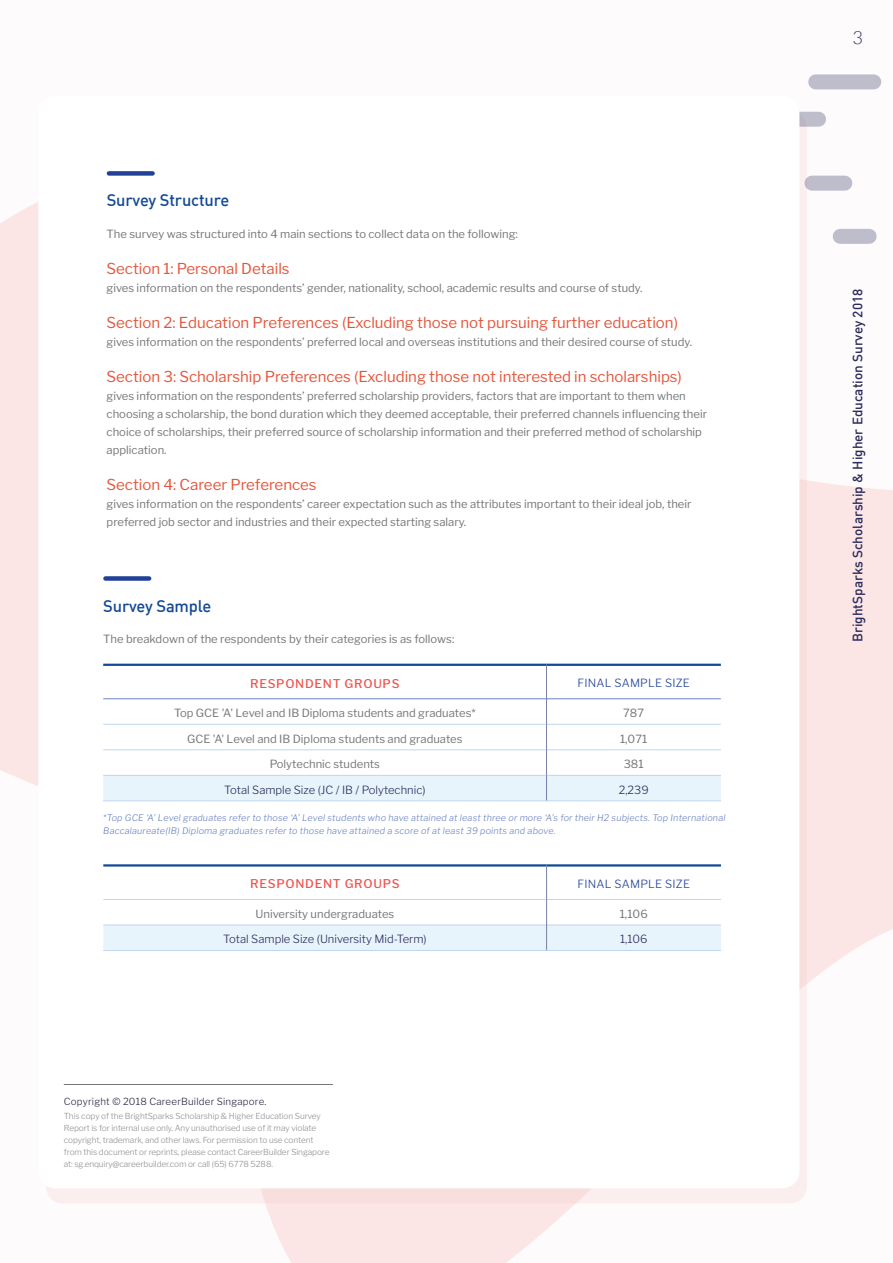
<style>
.page{position:relative;width:893px;height:1263px;background:#fff}
.page>*{position:absolute;margin:0;border:0;box-sizing:border-box;transform-origin:0 0}
.t1{font:300 18px "Lato";color:#2c2b5d}
.t2{font:500 16.5px "DIN";letter-spacing:-.01em;color:#134995}
.t3{font:15px "Libre Franklin";color:#e4563b}
.t4{font:500 13.5px "DIN";color:#2c2b5d}
.t5{font:500 12px "Libre Franklin";letter-spacing:.06em;color:#ee5450}
.t6{font:11.25px/18px "Libre Franklin";color:#757679}
.t7{font:300 11.25px "Libre Franklin";color:#2c2b5d}
.t8{font:300 11.25px "Libre Franklin";letter-spacing:.02em;color:#214198}
.t9{font:300 9.75px "Libre Franklin";letter-spacing:.02em;color:#272742}
.t10{font:italic 300 9px/12.8px "Libre Franklin";letter-spacing:.02em;color:#6882c1}
.t11{font:300 8.25px/12px "Libre Franklin";letter-spacing:-.01em;color:#8d8f92}
</style>
<div class="page">
<div style="left:0;top:0;width:893px;height:1263px;background:linear-gradient(to bottom,#fcf3f3,#fcf1f1)"></div>
<div style="left:46px;top:111px;width:761px;height:1092px;background:linear-gradient(to right,#f9e8e6,#f9e8e6);border-radius:18px"></div>
<div style="left:781px;top:112px;width:38px;height:15px;background:#bebdcb"></div>
<div style="left:816px;top:74px;width:58px;height:15px;background:#bebdcb"></div>
<div style="left:812px;top:176px;width:33px;height:15px;background:#bebdcb"></div>
<div style="left:840px;top:229px;width:29px;height:15px;background:#bebdcb"></div>
<div style="left:38px;top:96px;width:761px;height:1092px;background:#fff;border-radius:18px"></div>
<hr style="left:64px;top:1084px;width:269px;height:1px;background:#757679">
<div style="left:109px;top:171px;width:44px;height:5px;background:#214198"></div>
<div style="left:105px;top:576px;width:44px;height:5px;background:#214198"></div>
<hr style="left:103px;top:698px;width:443px;height:1px;background:#6983c1">
<hr style="left:547px;top:698px;width:174px;height:1px;background:#6983c1">
<hr style="left:103px;top:664px;width:443px;height:2px;background:#114a97">
<hr style="left:546px;top:664px;width:175px;height:2px;background:#114a97">
<hr style="left:546px;top:666px;width:1px;height:33px;background:#797fa7">
<svg style="left:103px;top:699px;width:618px;height:102px"></svg>
<hr style="left:103px;top:950px;width:444px;height:1px;background:#c1d5ee">
<hr style="left:547px;top:950px;width:174px;height:1px;background:#c1d5ee">
<hr style="left:103px;top:864px;width:444px;height:2px;background:#114a97">
<hr style="left:547px;top:864px;width:174px;height:2px;background:#114a97">
<hr style="left:546px;top:866px;width:1px;height:33px;background:#797fa7">
<svg style="left:103px;top:899px;width:618px;height:51px"></svg>
<h2 class="t2" style="left:107px;top:190px;width:124px">Survey Structure</h2>
<p class="t6" style="left:107px;top:225px;width:413px">The survey was structured into 4 main sections to collect data on the following:</p>
<h3 class="t3" style="left:107px;top:260px;width:184px">Section 1: Personal Details</h3>
<p class="t6" style="left:107px;top:279px;width:537px">gives information on the respondents’ gender, nationality, school, academic results and course of study.</p>
<h3 class="t3" style="left:107px;top:314px;width:573px">Section 2: Education Preferences (Excluding those not pursuing further education)</h3>
<p class="t6" style="left:107px;top:333px;width:587px">gives information on the respondents’ preferred local and overseas institutions and their desired course of study.</p>
<h3 class="t3" style="left:107px;top:368px;width:577px">Section 3: Scholarship Preferences (Excluding those not interested in scholarships)</h3>
<p class="t6" style="left:107px;top:387px;width:602px">gives information on the respondents’ preferred scholarship providers, factors that are important to them when choosing a scholarship, the bond duration which they deemed acceptable, their preferred channels influencing their choice of scholarships, their preferred source of scholarship information and their preferred method of scholarship application.</p>
<h3 class="t3" style="left:107px;top:476px;width:211px">Section 4: Career Preferences</h3>
<p class="t6" style="left:107px;top:495px;width:586px">gives information on the respondents’ career expectation such as the attributes important to their ideal job, their preferred job sector and industries and their expected starting salary.</p>
<h2 class="t2" style="left:103px;top:595px;width:110px">Survey Sample</h2>
<p class="t6" style="left:103px;top:630px;width:353px">The breakdown of the respondents by their categories is as follows:</p>
<p class="t5" style="left:250px;top:676px;width:151px">RESPONDENT GROUPS</p>
<p class="t8" style="left:577px;top:676px;width:112px">Final Sample Size</p>
<p class="t6" style="left:174px;top:704px;width:303px">Top GCE 'A' Level and IB Diploma students and graduates*</p>
<p class="t6" style="left:623px;top:704px;width:22px">787</p>
<p class="t6" style="left:187px;top:729px;width:277px">GCE 'A' Level and IB Diploma students and graduates</p>
<p class="t6" style="left:620px;top:729px;width:29px">1,071</p>
<p class="t6" style="left:270px;top:755px;width:112px">Polytechnic students</p>
<p class="t6" style="left:624px;top:755px;width:21px">381</p>
<p class="t7" style="left:224px;top:783px;width:203px">Total Sample Size (JC / I B / Polytechnic)</p>
<p class="t7" style="left:619px;top:783px;width:31px">2,239</p>
<p class="t10" style="left:103px;top:812px;width:624px">*Top GCE ‘A’ Level graduates refer to those ‘A’ Level students who have attained at least three or more ‘A’s for their H2 subjects. Top International<br>Baccalaureate(IB) Diploma graduates refer to those have attained a score of at least 39 points and above.</p>
<p class="t5" style="left:250px;top:877px;width:151px">RESPONDENT GROUPS</p>
<p class="t8" style="left:577px;top:877px;width:112px">Final Sample Size</p>
<p class="t6" style="left:255px;top:904px;width:140px">University undergraduates</p>
<p class="t6" style="left:620px;top:904px;width:30px">1,106</p>
<p class="t7" style="left:223px;top:932px;width:205px">Total Sample Size (University M id-Term)</p>
<p class="t7" style="left:620px;top:932px;width:29px">1,106</p>
<p class="t9" style="left:64px;top:1096px;width:204px">Copyright © 2018 CareerBuilder Singapore.</p>
<p class="t11" style="left:64px;top:1110px;width:267px">This copy of the BrightSparks Scholarship &amp; Higher Education Survey Report is for internal use only. Any unauthorised use of it may violate copyright, trademark, and other laws. For permission to use content from this document or reprints, please contact CareerBuilder Singapore at: sg.enquiry@careerbuilder.com or call (65) 6778 5288.</p>
<h1 class="t1" style="left:852px;top:28px;width:12px">3</h1>
<p class="t4" style="left:849px;top:642px;width:355px;rotate:-90deg">BrightSparks Scholarship &amp; Higher Education Survey 2018</p>
</div>
